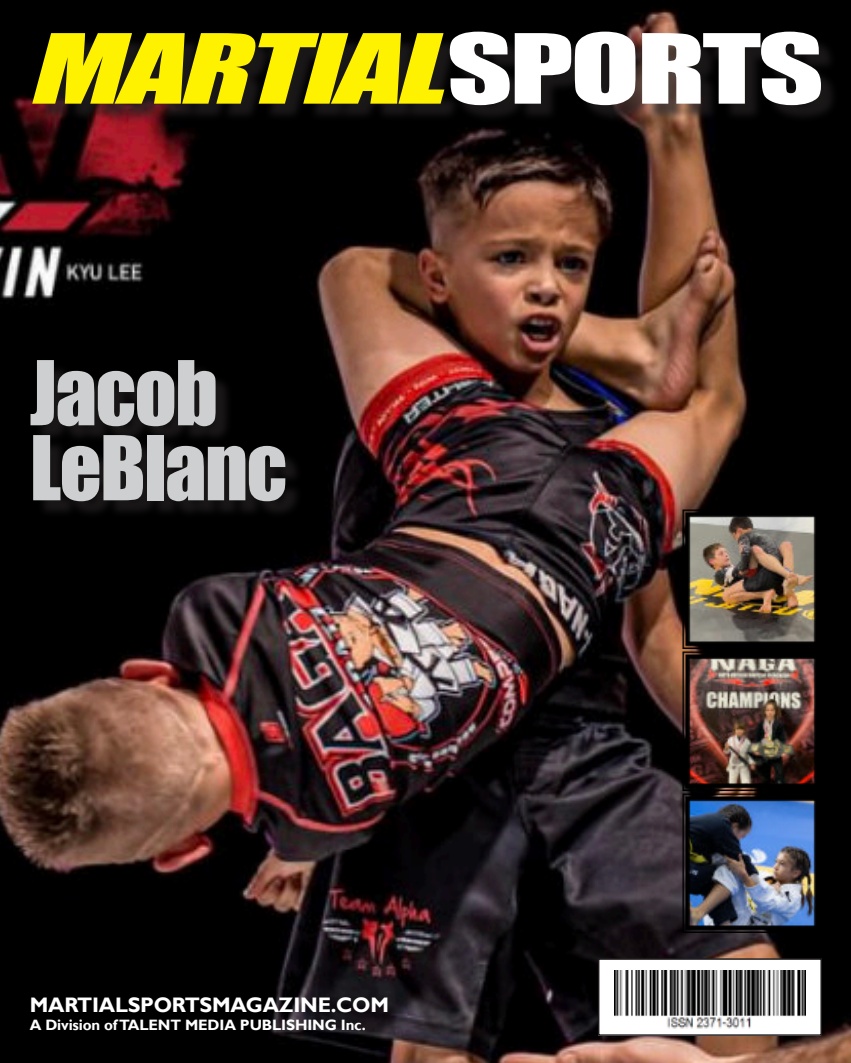
<style>
.page{position:relative;width:851px;height:1063px;background:#fff}
.page>*{position:absolute;margin:0;border:0;box-sizing:border-box;transform-origin:0 0}
.t1{font:italic 89.25px "Impact";color:#fff200;scale:1.43 1}
.t2{font:82.5px/75px "Impact";letter-spacing:-.02em;color:#cdcfd0}
.t3{font:700 21px "Gill Sans";letter-spacing:-.01em;color:#fff}
.t4{font:700 15px "Gill Sans";letter-spacing:-.01em;color:#fff}
.s1{font-style:normal;color:#fff}
</style>
<div class="page">
<img style="left:0;top:0;width:850px;height:1063px">
<img style="left:35px;top:33px;width:803px;height:90px">
<div style="left:598px;top:959px;width:223px;height:76px;background:#fff"></div>
<img style="left:614px;top:970px;width:191px;height:59px">
<div style="left:598px;top:958px;width:223px;height:78px;border:2px solid #231f20"></div>
<img style="left:681px;top:509px;width:141px;height:139px">
<img style="left:681px;top:650px;width:141px;height:140px">
<img style="left:681px;top:793px;width:141px;height:139px">
<img style="left:32px;top:363px;width:271px;height:156px">
<h1 class="t1" style="left:27px;top:33px;width:558px">MARTIAL<span class="s1">SPORTS</span></h1>
<h2 class="t2" style="left:30px;top:360px;width:259px">Jacob<br>LeBlanc</h2>
<h3 class="t3" style="left:30px;top:997px;width:361px">MARTIALSPORTSMAGAZINE.COM</h3>
<p class="t4" style="left:30px;top:1019px;width:338px">A Division ofTALENT MEDIA PUBLISHING Inc.</p>
</div>
